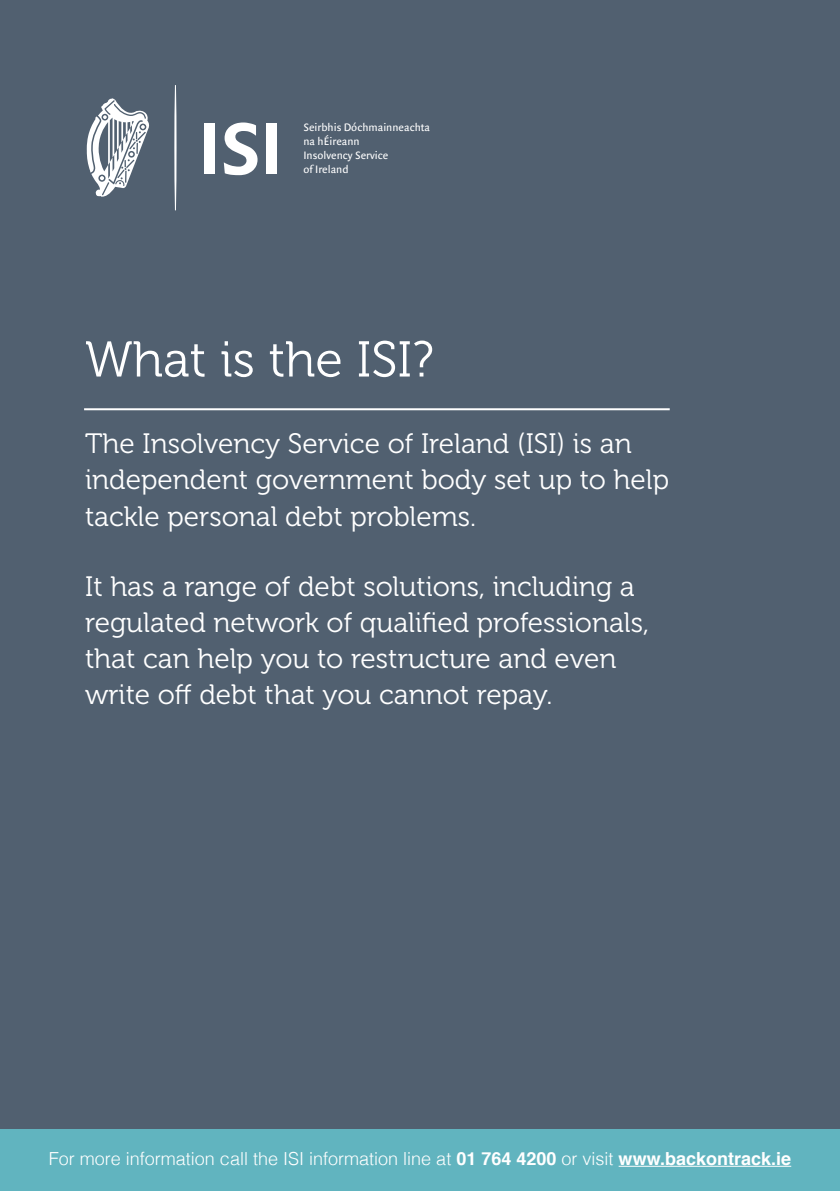
<style>
.page{position:relative;width:840px;height:1191px;background:#fff}
.page>*{position:absolute;margin:0;border:0;box-sizing:border-box;transform-origin:0 0}
.t1{font:700 79.4px "Quadraat Sans";color:#fff}
.t2{font:50.2px "Museo 300";color:#fff}
.t3{font:28px/36px "Museo 300";color:#fff}
.t4{font:300 18px "Helvetica";color:#fff}
.t5{font:11.6px/14px "Quadraat Sans";color:#fff}
.s1{font-weight:700}
</style>
<div class="page">
<div style="left:0;top:0;width:839px;height:1191px;background:#516070"></div>
<div style="left:0;top:1129px;width:839px;height:62px;background:#61b4bf"></div>
<hr style="left:618px;top:1165px;width:172px;height:1px;background:#fff">
<hr style="left:84px;top:408px;width:585px;height:2px;background:#fff">
<svg style="left:174px;top:85px;width:2px;height:125px"></svg>
<svg style="left:87px;top:98px;width:62px;height:99px"></svg>
<h1 class="t1" style="left:198px;top:104px;width:86px">ISI</h1>
<p class="t5" style="left:303px;top:121px;width:128px">Seirbhis Dóchmainneachta na hÉireann<br>Insolvency Service<br>of Ireland</p>
<h2 class="t2" style="left:85px;top:332px;width:350px">What is the ISI?</h2>
<p class="t3" style="left:85px;top:426px;width:585px">The Insolvency Service of Ireland (ISI) is an independent government body set up to help tackle personal debt problems.</p>
<p class="t3" style="left:85px;top:568px;width:565px">It has a range of debt solutions, including a regulated network of qualified professionals, that can help you to restructure and even write off debt that you cannot repay.</p>
<p class="t4" style="left:49px;top:1143px;width:743px">For more information call the ISI information line at <span class="s1">01 764 4200</span> or visit <span class="s1">www.backontrack.ie</span></p>
</div>
